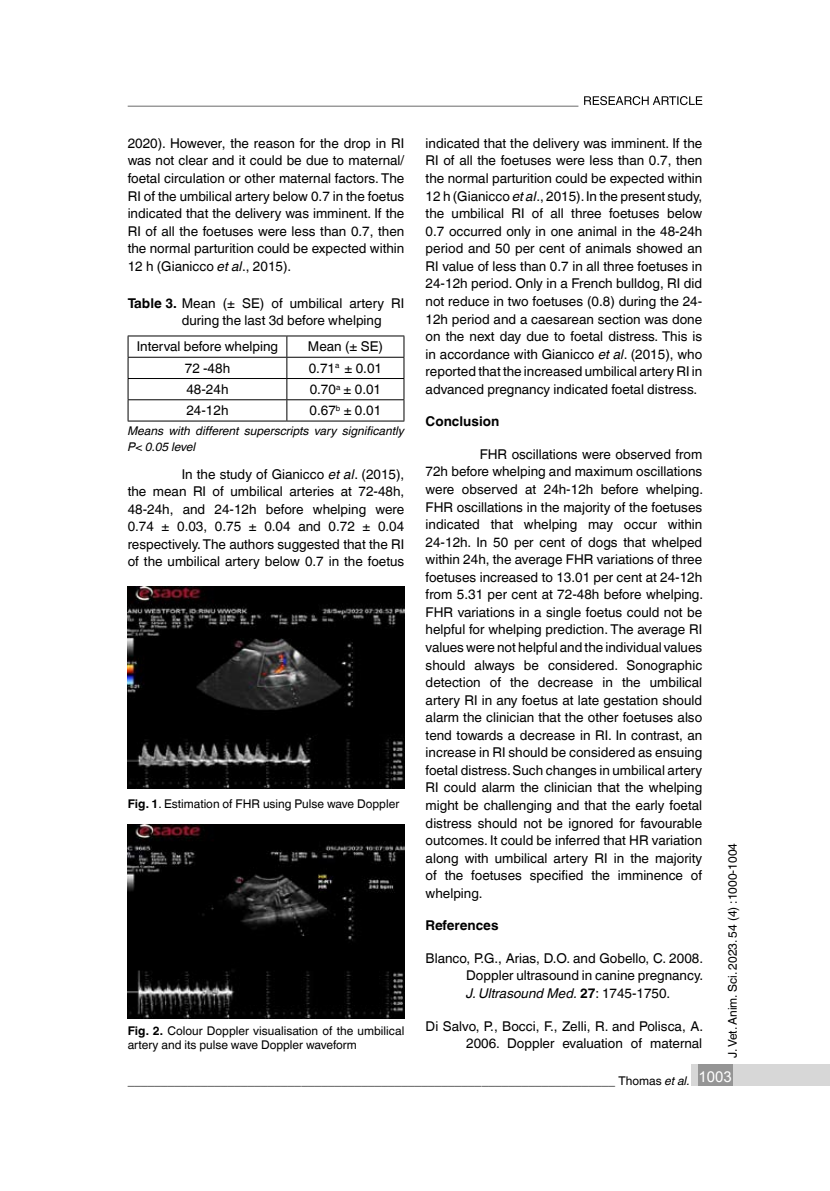
<style>
.page{position:relative;width:830px;height:1191px;background:#fff}
.page>*{position:absolute;margin:0;border:0;box-sizing:border-box;transform-origin:0 0}
.t1{font:13.5px/17.5px "Helvetica World";color:#000;text-align:justify}
.t2{font:700 13.5px "Helvetica World";color:#000}
.t3{font:12px/13.5px "Helvetica World";color:#000}
.t4{font:italic 12px/15.6px "Helvetica World";color:#000}
.s1{font-style:italic}
.s2{font-weight:700}
</style>
<div class="page">
<svg style="left:128px;top:96px;width:574px;height:10px"></svg>
<hr style="left:128px;top:335px;width:159px;height:1px;background:#000">
<hr style="left:287px;top:335px;width:117px;height:1px;background:#000">
<hr style="left:128px;top:357px;width:159px;height:1px;background:#000">
<hr style="left:287px;top:357px;width:117px;height:1px;background:#000">
<hr style="left:128px;top:378px;width:159px;height:1px;background:#000">
<hr style="left:287px;top:378px;width:117px;height:1px;background:#000">
<hr style="left:128px;top:399px;width:159px;height:1px;background:#000">
<svg style="left:128px;top:336px;width:1px;height:85px"></svg>
<hr style="left:287px;top:399px;width:117px;height:1px;background:#000">
<svg style="left:286px;top:336px;width:1px;height:85px"></svg>
<svg style="left:403px;top:336px;width:1px;height:85px"></svg>
<hr style="left:128px;top:421px;width:159px;height:1px;background:#000">
<hr style="left:287px;top:421px;width:117px;height:1px;background:#000">
<img style="left:128px;top:587px;width:276px;height:201px">
<img style="left:128px;top:824px;width:276px;height:194px">
<div style="left:691px;top:1064px;width:138px;height:21px;background:#d7d7d7"></div>
<div style="left:697px;top:1064px;width:34px;height:21px;background:#959595"></div>
<p class="t1" style="left:128px;top:134px;width:278px">2020). However, the reason for the drop in RI was not clear and it could be due to maternal/ foetal circulation or other maternal factors. The RI of the umbilical artery below 0.7 in the foetus indicated that the delivery was imminent. If the RI of all the foetuses were less than 0.7, then the normal parturition could be expected within 12 h (Gianicco <span class="s1">et al</span>., 2015).</p>
<p class="t1" style="left:182px;top:294px;width:224px;text-indent:-54px"><span class="s2">Table 3.</span> Mean (± SE) of umbilical artery RI during the last 3d before whelping</p>
<p class="t1" style="left:137px;top:338px;width:143px">Interval before whelping</p>
<p class="t1" style="left:308px;top:338px;width:77px">Mean (± SE)</p>
<p class="t1" style="left:185px;top:359px;width:47px">72 -48h</p>
<p class="t1" style="left:308px;top:359px;width:75px">0.71<sup>a</sup> ± 0.01</p>
<p class="t1" style="left:186px;top:380px;width:43px">48-24h</p>
<p class="t1" style="left:309px;top:380px;width:73px">0.70<sup>a</sup> ± 0.01</p>
<p class="t1" style="left:186px;top:402px;width:43px">24-12h</p>
<p class="t1" style="left:309px;top:402px;width:73px">0.67<sup>b</sup> ± 0.01</p>
<p class="t4" style="left:128px;top:423px;width:278px">Means with different superscripts vary significantly<br>P&lt; 0.05 level</p>
<p class="t1" style="left:128px;top:465px;width:278px;text-indent:54px">In the study of Gianicco <span class="s1">et al</span>. (2015), the mean RI of umbilical arteries at 72-48h, 48-24h, and 24-12h before whelping were 0.74 ± 0.03, 0.75 ± 0.04 and 0.72 ± 0.04 respectively. The authors suggested that the RI of the umbilical artery below 0.7 in the foetus</p>
<p class="t1" style="left:425px;top:134px;width:278px">indicated that the delivery was imminent. If the RI of all the foetuses were less than 0.7, then the normal parturition could be expected within 12 h (Gianicco <span class="s1">et al</span>., 2015). In the present study, the umbilical RI of all three foetuses below 0.7 occurred only in one animal in the 48-24h period and 50 per cent of animals showed an RI value of less than 0.7 in all three foetuses in 24-12h period. Only in a French bulldog, RI did not reduce in two foetuses (0.8) during the 24- 12h period and a caesarean section was done on the next day due to foetal distress. This is in accordance with Gianicco <span class="s1">et al</span>. (2015), who reported that the increased umbilical artery RI in advanced pregnancy indicated foetal distress.</p>
<p class="t2" style="left:425px;top:414px;width:75px">Conclusion</p>
<p class="t1" style="left:425px;top:445px;width:279px;text-indent:54px">FHR oscillations were observed from 72h before whelping and maximum oscillations were observed at 24h-12h before whelping.<br>FHR oscillations in the majority of the foetuses indicated that whelping may occur within 24-12h. In 50 per cent of dogs that whelped within 24h, the average FHR variations of three foetuses increased to 13.01 per cent at 24-12h from 5.31 per cent at 72-48h before whelping.<br>FHR variations in a single foetus could not be helpful for whelping prediction. The average RI values were not helpful and the individual values should always be considered. Sonographic detection of the decrease in the umbilical artery RI in any foetus at late gestation should alarm the clinician that the other foetuses also tend towards a decrease in RI. In contrast, an increase in RI should be considered as ensuing foetal distress. Such changes in umbilical artery RI could alarm the clinician that the whelping might be challenging and that the early foetal distress should not be ignored for favourable outcomes. It could be inferred that HR variation along with umbilical artery RI in the majority of the foetuses specified the imminence of whelping.</p>
<p class="t2" style="left:425px;top:917px;width:74px">References</p>
<p class="t1" style="left:466px;top:949px;width:238px;text-indent:-40px">Blanco, P.G., Arias, D.O. and Gobello, C. 2008.<br>Doppler ultrasound in canine pregnancy.<br><span class="s1">J. Ultrasound Med.</span> <span class="s2">27</span>: 1745-1750.</p>
<p class="t1" style="left:425px;top:1017px;width:279px;text-align:right">Di Salvo, P., Bocci, F., Zelli, R. and Polisca, A.<br>2006. Doppler evaluation of maternal</p>
<p class="t3" style="left:128px;top:797px;width:273px"><span class="s2">Fig. 1</span>. Estimation of FHR using Pulse wave Doppler</p>
<p class="t3" style="left:725px;top:1058px;width:217px;rotate:-90deg">J. Vet. Anim. Sci. 2023. 54 (4) :1000-1004</p>
<p class="t3" style="left:128px;top:1074px;width:605px">_________________________________________________________________________ Thomas <span class="s1">et al.</span> <sup>1003</sup></p>
<p class="t3" style="left:128px;top:1024px;width:278px"><span class="s2">Fig. 2.</span> Colour Doppler visualisation of the umbilical artery and its pulse wave Doppler waveform</p>
</div>
